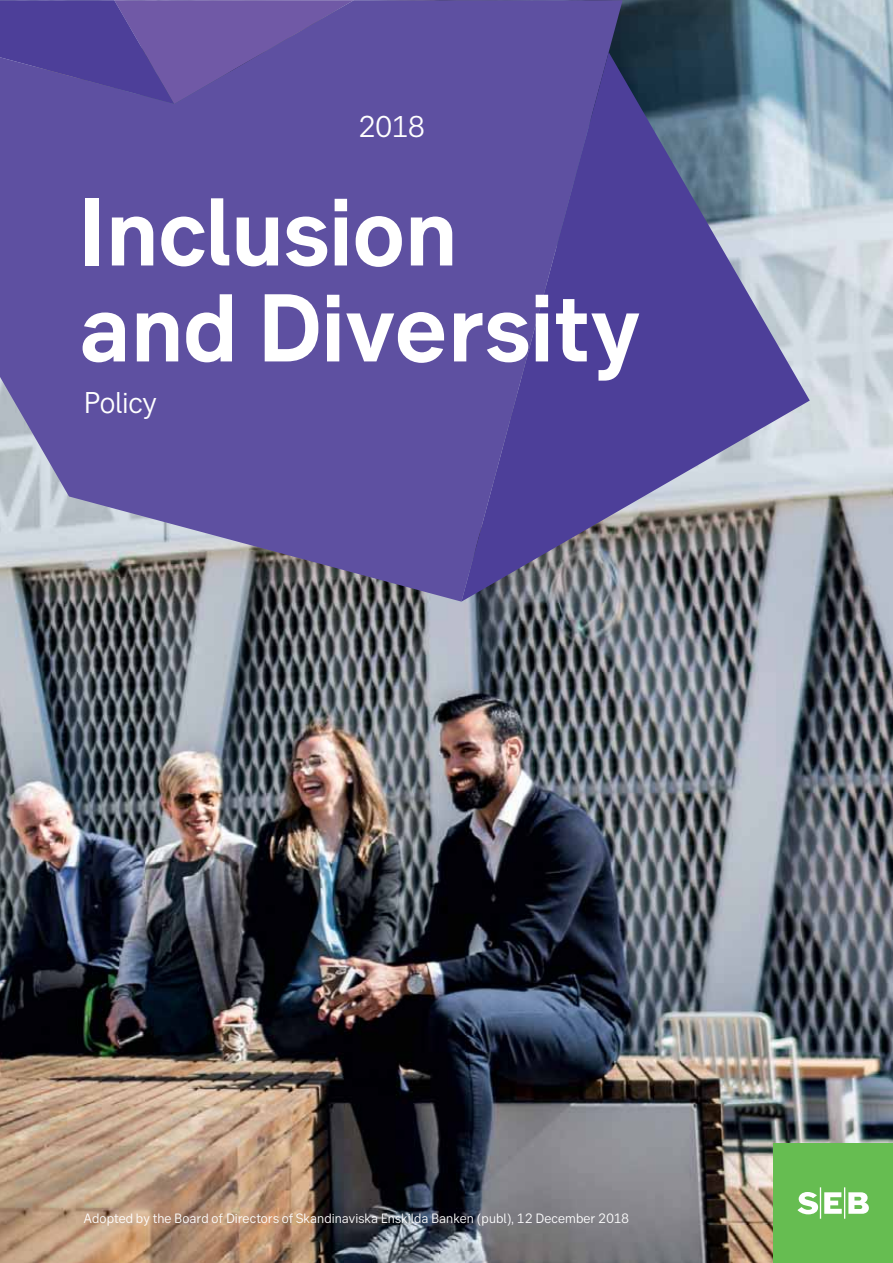
<style>
.page{position:relative;width:893px;height:1263px;background:#fff}
.page>*{position:absolute;margin:0;border:0;box-sizing:border-box;transform-origin:0 0}
.t1{font:700 96px/96px "SEB Sans Serif";color:#fff}
.t2{font:30px "SEB Sans Serif";letter-spacing:-.02em;color:#fff}
.t3{font:13.5px "SEB Sans Serif";color:#fff}
</style>
<div class="page">
<img style="left:0;top:0;width:893px;height:1263px">
<div style="left:774px;top:1144px;width:119px;height:119px;background:#66bd51"></div>
<svg style="left:797px;top:1187px;width:72px;height:32px"></svg>
<svg style="left:0;top:0;width:622px;height:602px;background:#6458a0"></svg>
<svg style="left:461px;top:52px;width:349px;height:550px;background:#68639e"></svg>
<h2 class="t2" style="left:358px;top:116px;width:69px">2018</h2>
<h1 class="t1" style="left:78px;top:184px;width:565px">Inclusion<br>and Diversity</h1>
<h2 class="t2" style="left:84px;top:392px;width:75px">Policy</h2>
<p class="t3" style="left:84px;top:1214px;width:547px">Adopted by the Board of Directors of Skandinaviska Enskilda Banken (publ), 12 December 2018</p>
</div>
